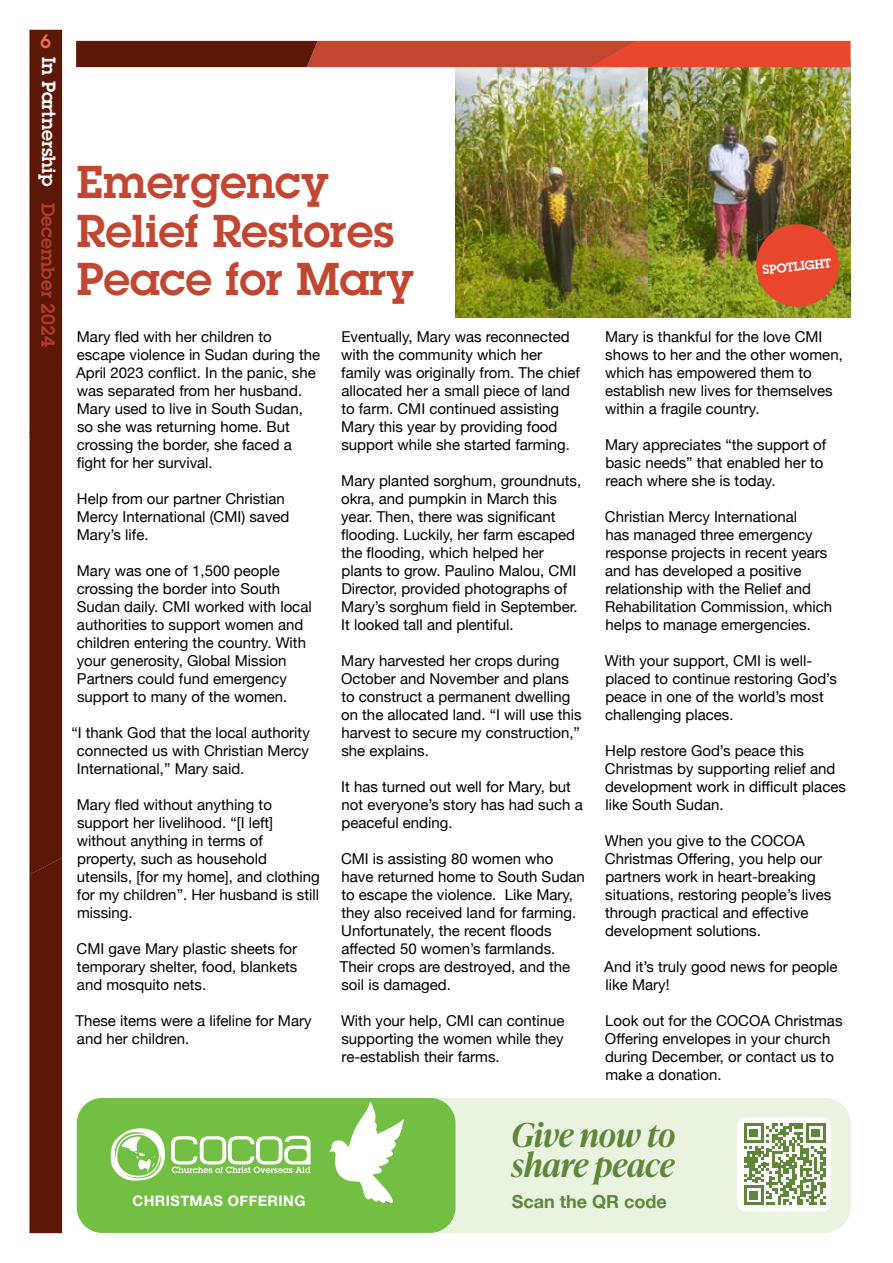
<style>
.page{position:relative;width:893px;height:1263px;background:#fff}
.page>*{position:absolute;margin:0;border:0;box-sizing:border-box;transform-origin:0 0}
.t1{font:600 45px/48.2px "Lubalin Graph Std";color:#c24732}
.t2{font:italic 600 33px/30px "Ivy Presto Headline";color:#5f873b}
.t3{font:600 18.75px "Lubalin Graph Std";color:#fff}
.t4{font:600 18.75px "Lubalin Graph Std";color:#ec6f4c}
.t5{font:700 18px "Helvetica Neue";color:#5f873b}
.t6{font:15px/18px "Helvetica Neue";color:#000}
.t7{font:700 14.55px "Helvetica Neue";letter-spacing:.03em;color:#fff}
.t8{font:600 12.6px "Lubalin Graph Std";color:#fff}
.s1{color:#c34631}
</style>
<div class="page">
<svg style="left:29px;top:30px;width:33px;height:1203px;background:#632111"></svg>
<div style="left:77px;top:1098px;width:774px;height:135px;background:#e9f3e0;border-radius:26px"></div>
<div style="left:77px;top:1098px;width:378px;height:135px;background:#72bf44;border-radius:26px"></div>
<img style="left:456px;top:67px;width:394px;height:250px">
<svg style="left:76px;top:41px;width:775px;height:26px;background:#ae3723"></svg>
<img style="left:754px;top:222px;width:87px;height:87px">
<div style="left:737px;top:1117px;width:94px;height:94px;background:#fff;border-radius:9px"></div>
<svg style="left:744px;top:1123px;width:81px;height:82px"></svg>
<svg style="left:330px;top:1102px;width:73px;height:101px"></svg>
<svg style="left:171px;top:1136px;width:140px;height:37px"></svg>
<svg style="left:111px;top:1128px;width:54px;height:52px"></svg>
<p class="t4" style="left:40px;top:29px;width:12px">6</p>
<p class="t3" style="left:61px;top:57px;width:292px;rotate:90deg">In Partnership <span class="s1">December 2024</span></p>
<h1 class="t1" style="left:77px;top:158px;width:338px">Emergency<br>Relief Restores<br>Peace for Mary</h1>
<p class="t6" style="left:76px;top:329px;width:246px">Mary fled with her children to escape violence in Sudan during the<br>April 2023 conflict. In the panic, she was separated from her husband.<br>Mary used to live in South Sudan, so she was returning home. But crossing the border, she faced a fight for her survival.</p>
<p class="t6" style="left:77px;top:491px;width:214px">Help from our partner Christian<br>Mercy International (CMI) saved<br>Mary’s life.</p>
<p class="t6" style="left:77px;top:563px;width:237px">Mary was one of 1,500 people crossing the border into South<br>Sudan daily. CMI worked with local authorities to support women and children entering the country. With your generosity, Global Mission<br>Partners could fund emergency support to many of the women.</p>
<p class="t6" style="left:77px;top:725px;width:235px;text-align:justify;text-indent:-5px">“I thank God that the local authority connected us with Christian Mercy International,” Mary said.</p>
<p class="t6" style="left:77px;top:797px;width:244px">Mary fled without anything to support her livelihood. “[I left] without anything in terms of property, such as household utensils, [for my home], and clothing for my children”. Her husband is still missing.</p>
<p class="t6" style="left:77px;top:941px;width:222px;text-align:justify">CMI gave Mary plastic sheets for temporary shelter, food, blankets and mosquito nets.</p>
<p class="t6" style="left:75px;top:1013px;width:238px">These items were a lifeline for Mary and her children.</p>
<p class="t6" style="left:341px;top:329px;width:240px">Eventually, Mary was reconnected with the community which her family was originally from. The chief allocated her a small piece of land to farm. CMI continued assisting Mary this year by providing food support while she started farming.</p>
<p class="t6" style="left:341px;top:473px;width:242px">Mary planted sorghum, groundnuts, okra, and pumpkin in March this year. Then, there was significant flooding. Luckily, her farm escaped the flooding, which helped her plants to grow. Paulino Malou, CMI Director, provided photographs of Mary’s sorghum field in September.<br>It looked tall and plentiful.</p>
<p class="t6" style="left:341px;top:653px;width:242px">Mary harvested her crops during<br>October and November and plans to construct a permanent dwelling on the allocated land. “I will use this harvest to secure my construction,” she explains.</p>
<p class="t6" style="left:341px;top:779px;width:243px">It has turned out well for Mary, but not everyone’s story has had such a peaceful ending.</p>
<p class="t6" style="left:340px;top:851px;width:247px">CMI is assisting 80 women who have returned home to South Sudan to escape the violence. Like Mary, they also received land for farming.<br>Unfortunately, the recent floods affected 50 women’s farmlands.<br>Their crops are destroyed, and the soil is damaged.</p>
<p class="t6" style="left:341px;top:1013px;width:225px;text-align:justify">With your help, CMI can continue supporting the women while they re-establish their farms.</p>
<p class="t8" style="left:762px;top:262px;width:70px;rotate:-6deg">SPOTLIGHT</p>
<p class="t6" style="left:605px;top:329px;width:239px">Mary is thankful for the love CMI shows to her and the other women, which has empowered them to establish new lives for themselves within a fragile country.</p>
<p class="t6" style="left:605px;top:437px;width:223px">Mary appreciates “the support of basic needs” that enabled her to reach where she is today.</p>
<p class="t6" style="left:605px;top:509px;width:229px">Christian Mercy International<br>has managed three emergency response projects in recent years and has developed a positive relationship with the Relief and<br>Rehabilitation Commission, which helps to manage emergencies.</p>
<p class="t6" style="left:605px;top:653px;width:233px">With your support, CMI is well&shy;placed to continue restoring God’s peace in one of the world’s most challenging places.</p>
<p class="t6" style="left:605px;top:743px;width:243px">Help restore God’s peace this<br>Christmas by supporting relief and development work in difficult places like South Sudan.</p>
<p class="t6" style="left:605px;top:833px;width:228px">When you give to the COCOA<br>Christmas Offering, you help our partners work in heart-breaking situations, restoring people’s lives through practical and effective development solutions.</p>
<p class="t6" style="left:604px;top:959px;width:235px">And it’s truly good news for people like Mary!</p>
<p class="t6" style="left:605px;top:1013px;width:239px">Look out for the COCOA Christmas<br>Offering envelopes in your church during December, or contact us to make a donation.</p>
<h2 class="t2" style="left:512px;top:1119px;width:165px">Give now to share peace</h2>
<p class="t7" style="left:132px;top:1189px;width:174px">CHRISTMAS OFFERING</p>
<p class="t5" style="left:512px;top:1188px;width:157px">Scan the QR code</p>
</div>
